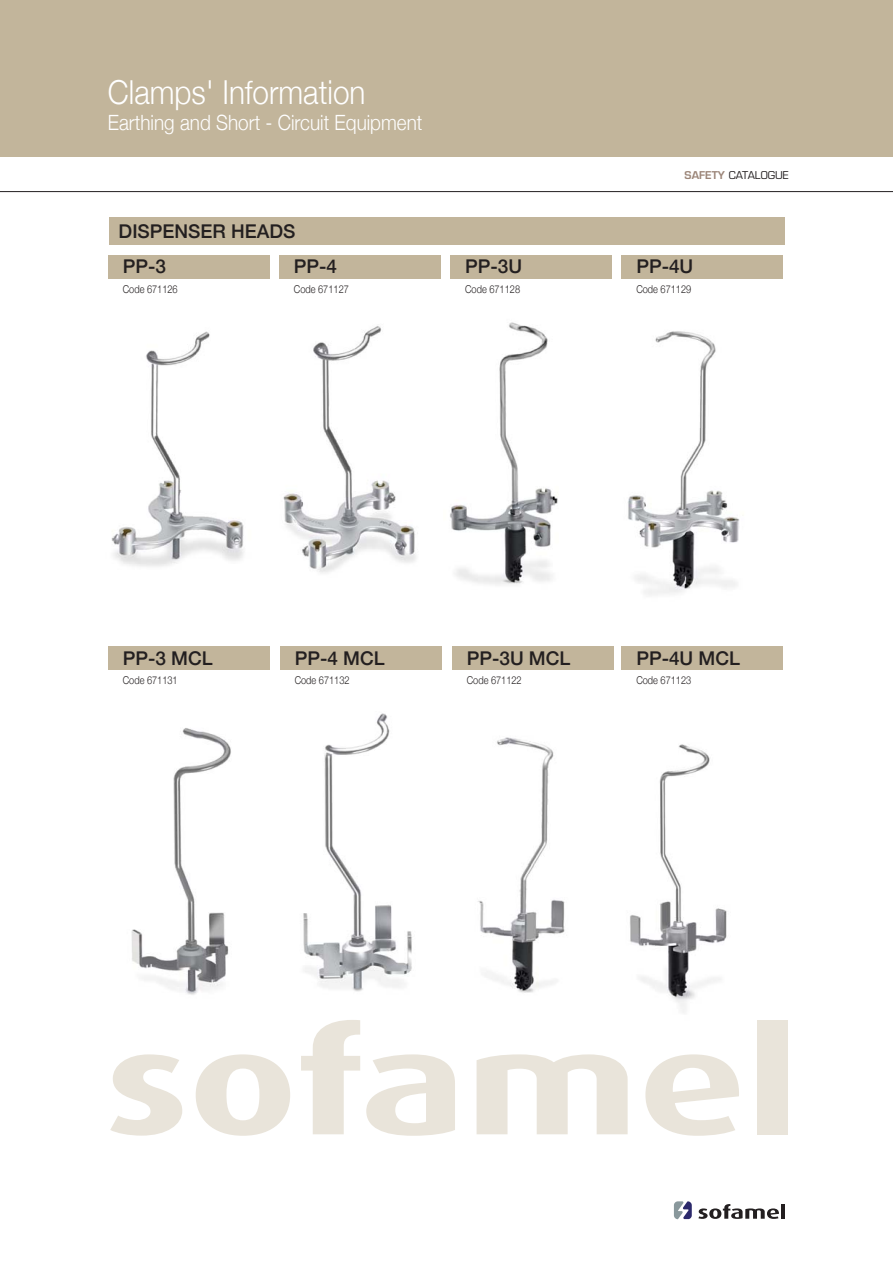
<style>
.page{position:relative;width:893px;height:1261px;background:#fff}
.page>*{position:absolute;margin:0;border:0;box-sizing:border-box;transform-origin:0 0}
.t1{font:300 33px "Helvetica Neue";color:#fff;scale:.9 1}
.t2{font:300 21px "Helvetica Neue";color:#fff;scale:.9 1}
.t3{font:500 18.9px "Helvetica Neue";color:#231f20}
.t4{font:300 10.8px "Helvetica Neue";color:#231f20;scale:.85 1}
.t5{font:10.5px "Eurostile";color:#231f20}
.s1{font-weight:600;color:#9b8578}
</style>
<div class="page">
<svg style="left:698px;top:1204px;width:81px;height:14px"></svg>
<hr style="left:781px;top:1203px;width:4px;height:15px;background:#231f20">
<svg style="left:673px;top:1201px;width:18px;height:17px"></svg>
<div style="left:0;top:0;width:892px;height:157px;background:#c2b59b"></div>
<hr style="left:0;top:191px;width:892px;height:1px;background:#231f20">
<div style="left:108px;top:255px;width:162px;height:23px;background:#c2b59b"></div>
<div style="left:279px;top:255px;width:162px;height:23px;background:#c2b59b"></div>
<div style="left:450px;top:255px;width:162px;height:23px;background:#c2b59b"></div>
<div style="left:621px;top:255px;width:162px;height:23px;background:#c2b59b"></div>
<div style="left:108px;top:646px;width:162px;height:23px;background:#c2b59b"></div>
<div style="left:452px;top:646px;width:161px;height:23px;background:#c2b59b"></div>
<div style="left:280px;top:646px;width:161px;height:23px;background:#c2b59b"></div>
<div style="left:621px;top:646px;width:162px;height:23px;background:#c2b59b"></div>
<div style="left:109px;top:217px;width:676px;height:27px;background:#c2b59b"></div>
<img style="left:131px;top:728px;width:100px;height:267px">
<img style="left:111px;top:331px;width:133px;height:236px">
<img style="left:283px;top:326px;width:133px;height:247px">
<img style="left:450px;top:322px;width:108px;height:263px">
<img style="left:628px;top:331px;width:112px;height:264px">
<img style="left:478px;top:737px;width:87px;height:256px">
<img style="left:303px;top:713px;width:109px;height:279px">
<img style="left:630px;top:744px;width:97px;height:269px">
<svg style="left:110px;top:1054px;width:72px;height:81px"></svg>
<svg style="left:196px;top:1054px;width:94px;height:81px"></svg>
<svg style="left:301px;top:1020px;width:59px;height:113px"></svg>
<svg style="left:366px;top:1054px;width:89px;height:81px"></svg>
<svg style="left:476px;top:1054px;width:151px;height:79px"></svg>
<svg style="left:645px;top:1054px;width:94px;height:81px"></svg>
<div style="left:757px;top:1019px;width:31px;height:114px;background:#e9e4da"></div>
<h1 class="t1" style="left:108px;top:72px;width:288px">Clamps' Information</h1>
<h2 class="t2" style="left:108px;top:109px;width:351px">Earthing and Short - Circuit Equipment</h2>
<h3 class="t3" style="left:119px;top:219px;width:178px">DISPENSER HEADS</h3>
<h3 class="t3" style="left:123px;top:254px;width:45px">PP-3</h3>
<p class="t4" style="left:123px;top:282px;width:66px">Code 671126</p>
<h3 class="t3" style="left:294px;top:254px;width:45px">PP-4</h3>
<p class="t4" style="left:294px;top:282px;width:66px">Code 671127</p>
<h3 class="t3" style="left:465px;top:254px;width:58px">PP-3U</h3>
<p class="t4" style="left:465px;top:282px;width:66px">Code 671128</p>
<p class="t5" style="left:684px;top:171px;width:106px"><span class="s1">SAFETY</span> CATALOGUE</p>
<h3 class="t3" style="left:636px;top:254px;width:58px">PP-4U</h3>
<p class="t4" style="left:636px;top:282px;width:66px">Code 671129</p>
<h3 class="t3" style="left:123px;top:646px;width:91px">PP-3 MCL</h3>
<p class="t4" style="left:123px;top:673px;width:66px">Code 671131</p>
<h3 class="t3" style="left:294px;top:646px;width:91px">PP-4 MCL</h3>
<p class="t4" style="left:294px;top:673px;width:66px">Code 671132</p>
<h3 class="t3" style="left:466px;top:646px;width:105px">PP-3U MCL</h3>
<p class="t4" style="left:466px;top:673px;width:66px">Code 671122</p>
<h3 class="t3" style="left:636px;top:646px;width:105px">PP-4U MCL</h3>
<p class="t4" style="left:636px;top:673px;width:66px">Code 671123</p>
</div>
